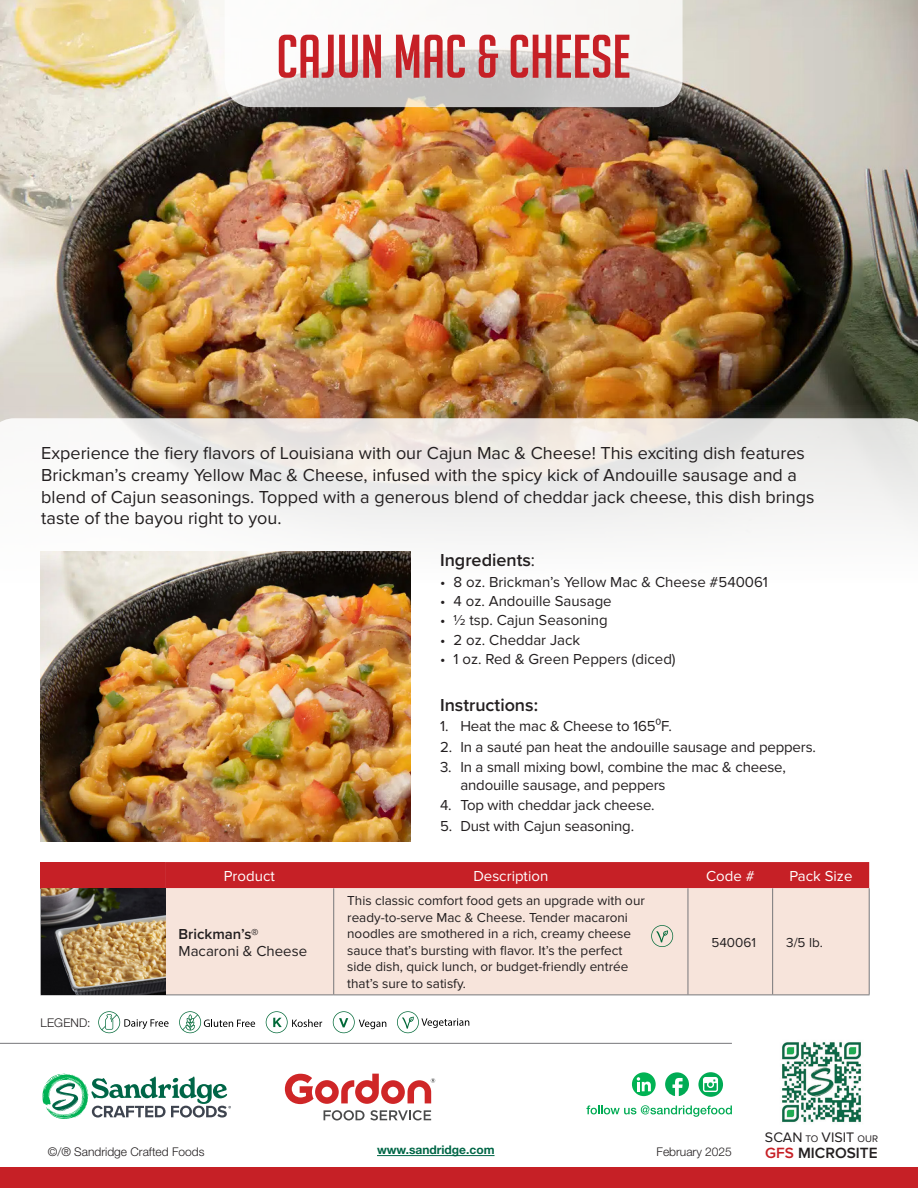
<style>
.page{position:relative;width:918px;height:1188px;background:#fff}
.page>*{position:absolute;margin:0;border:0;box-sizing:border-box;transform-origin:0 0}
.t1{font:60px "Big Noodle Titling";color:#c62026}
.t2{font:18px/21.6px "Proxima Nova";color:#231f20}
.t3{font:600 18px "Proxima Nova";color:#231f20}
.t4{font:600 15.45px "Proxima Nova";color:#231f20}
.t5{font:15px/17.2px "Proxima Nova";letter-spacing:-.01em;color:#231f20}
.t6{font:15px "Proxima Nova";color:#fff}
.t7{font:600 15px "Proxima Nova";color:#231f20}
.t8{font:14.25px "Proxima Nova";color:#231f20}
.t9{font:13.5px/16.5px "Proxima Nova";color:#231f20}
.t10{font:300 12px "Helvetica Neue LT Std";color:#231f20}
.t11{font:700 12px "Helvetica Neue LT Std";color:#006646}
.s1{font-weight:400}
.s2{font-size:9.9px}
.s3{color:#c62026}
</style>
<div class="page">
<div style="left:0;top:1167px;width:918px;height:21px;background:#c62026"></div>
<hr style="left:377px;top:1155px;width:118px;height:1px;background:#006646">
<svg style="left:324px;top:1110px;width:107px;height:10px"></svg>
<svg style="left:285px;top:1074px;width:150px;height:30px"></svg>
<svg style="left:586px;top:1105px;width:146px;height:12px"></svg>
<svg style="left:665px;top:1072px;width:24px;height:24px"></svg>
<svg style="left:698px;top:1072px;width:25px;height:25px"></svg>
<hr style="left:0;top:1043px;width:732px;height:1px;background:#77777a">
<img style="left:782px;top:1042px;width:79px;height:81px">
<div style="left:633px;top:1073px;width:22px;height:22px;background:#00b353;border-radius:50%"></div>
<div style="left:632px;top:1072px;width:24px;height:24px;border:2px solid #00b353;border-radius:50%"></div>
<svg style="left:637px;top:1077px;width:14px;height:14px"></svg>
<svg style="left:43px;top:1074px;width:188px;height:45px"></svg>
<img style="left:0;top:0;width:918px;height:418px">
<svg style="left:0;top:418px;width:918px;height:470px"></svg>
<svg style="left:225px;top:0;width:458px;height:107px;fill:#f7f6f3"></svg>
<svg style="left:397px;top:1011px;width:72px;height:22px"></svg>
<svg style="left:333px;top:1011px;width:53px;height:22px"></svg>
<svg style="left:98px;top:1011px;width:71px;height:22px"></svg>
<svg style="left:179px;top:1011px;width:76px;height:22px"></svg>
<svg style="left:266px;top:1011px;width:56px;height:22px"></svg>
<img style="left:40px;top:552px;width:371px;height:289px">
<div style="left:41px;top:862px;width:124px;height:26px;background:#c62026"></div>
<div style="left:165px;top:862px;width:704px;height:26px;background:#c62026"></div>
<div style="left:165px;top:888px;width:704px;height:107px;background:#f7e4db"></div>
<hr style="left:40px;top:888px;width:1px;height:107px;background:#77777a">
<hr style="left:333px;top:888px;width:1px;height:107px;background:#77777a">
<hr style="left:688px;top:888px;width:1px;height:107px;background:#77777a">
<hr style="left:772px;top:888px;width:1px;height:107px;background:#77777a">
<hr style="left:869px;top:888px;width:1px;height:107px;background:#77777a">
<hr style="left:40px;top:995px;width:125px;height:1px;background:#77777a">
<hr style="left:165px;top:995px;width:169px;height:1px;background:#77777a">
<hr style="left:334px;top:995px;width:354px;height:1px;background:#77777a">
<hr style="left:688px;top:995px;width:85px;height:1px;background:#77777a">
<hr style="left:773px;top:995px;width:97px;height:1px;background:#77777a">
<img style="left:41px;top:888px;width:124px;height:107px">
<svg style="left:651px;top:925px;width:22px;height:22px"></svg>
<p class="t1" style="left:276px;top:24px;width:356px">CAJUN MAC &amp; CHEESE</p>
<p class="t2" style="left:41px;top:443px;width:775px">Experience the fiery flavors of Louisiana with our Cajun Mac &amp; Cheese! This exciting dish features Brickman’s creamy Yellow Mac &amp; Cheese, infused with the spicy kick of Andouille sausage and a blend of Cajun seasonings. Topped with a generous blend of cheddar jack cheese, this dish brings taste of the bayou right to you.</p>
<p class="t3" style="left:440px;top:547px;width:96px">Ingredients<span class="s1">:</span></p>
<p class="t5" style="left:440px;top:573px;width:329px">• 8 oz. Brickman’s Yellow Mac &amp; Cheese #540061</p>
<p class="t5" style="left:440px;top:593px;width:173px">• 4 oz. Andouille Sausage</p>
<p class="t5" style="left:440px;top:612px;width:169px">• ½ tsp. Cajun Seasoning</p>
<p class="t5" style="left:440px;top:631px;width:142px">• 2 oz. Cheddar Jack</p>
<p class="t5" style="left:440px;top:651px;width:237px">• 1 oz. Red &amp; Green Peppers (diced)</p>
<p class="t3" style="left:440px;top:691px;width:100px">Instructions:</p>
<p class="t5" style="left:440px;top:718px;width:233px">1. Heat the mac &amp; Cheese to 165⁰F.</p>
<p class="t5" style="left:440px;top:738px;width:377px">2. In a sauté pan heat the andouille sausage and peppers.</p>
<p class="t5" style="left:460px;top:759px;width:327px;text-indent:-20px">3. In a small mixing bowl, combine the mac &amp; cheese, andouille sausage, and peppers</p>
<p class="t5" style="left:440px;top:797px;width:216px">4. Top with cheddar jack cheese.</p>
<p class="t5" style="left:440px;top:817px;width:196px">5. Dust with Cajun seasoning.</p>
<p class="t6" style="left:224px;top:867px;width:53px">Product</p>
<p class="t6" style="left:473px;top:867px;width:76px">Description</p>
<p class="t6" style="left:706px;top:867px;width:50px">Code #</p>
<p class="t6" style="left:789px;top:867px;width:65px">Pack Size</p>
<p class="t10" style="left:40px;top:1015px;width:52px">LEGEND:</p>
<p class="t7" style="left:179px;top:923px;width:82px">Brickman’s®</p>
<p class="t5" style="left:179px;top:942px;width:130px">Macaroni &amp; Cheese</p>
<p class="t9" style="left:347px;top:893px;width:299px">This classic comfort food gets an upgrade with our ready-to-serve Mac &amp; Cheese. Tender macaroni noodles are smothered in a rich, creamy cheese sauce that’s bursting with flavor. It’s the perfect side dish, quick lunch, or budget-friendly entrée that’s sure to satisfy.</p>
<p class="t9" style="left:711px;top:934px;width:46px">540061</p>
<p class="t9" style="left:786px;top:934px;width:38px">3/5 lb.</p>
<p class="t10" style="left:48px;top:1144px;width:158px">©/® Sandridge Crafted Foods</p>
<p class="t11" style="left:377px;top:1143px;width:119px">www.sandridge.com</p>
<p class="t10" style="left:657px;top:1144px;width:77px">February 2025</p>
<p class="t8" style="left:765px;top:1129px;width:115px">SCAN <span class="s2">TO</span> VISIT <span class="s2">OUR</span></p>
<p class="t4" style="left:765px;top:1141px;width:114px"><span class="s3">GFS</span> MICROSITE</p>
</div>
